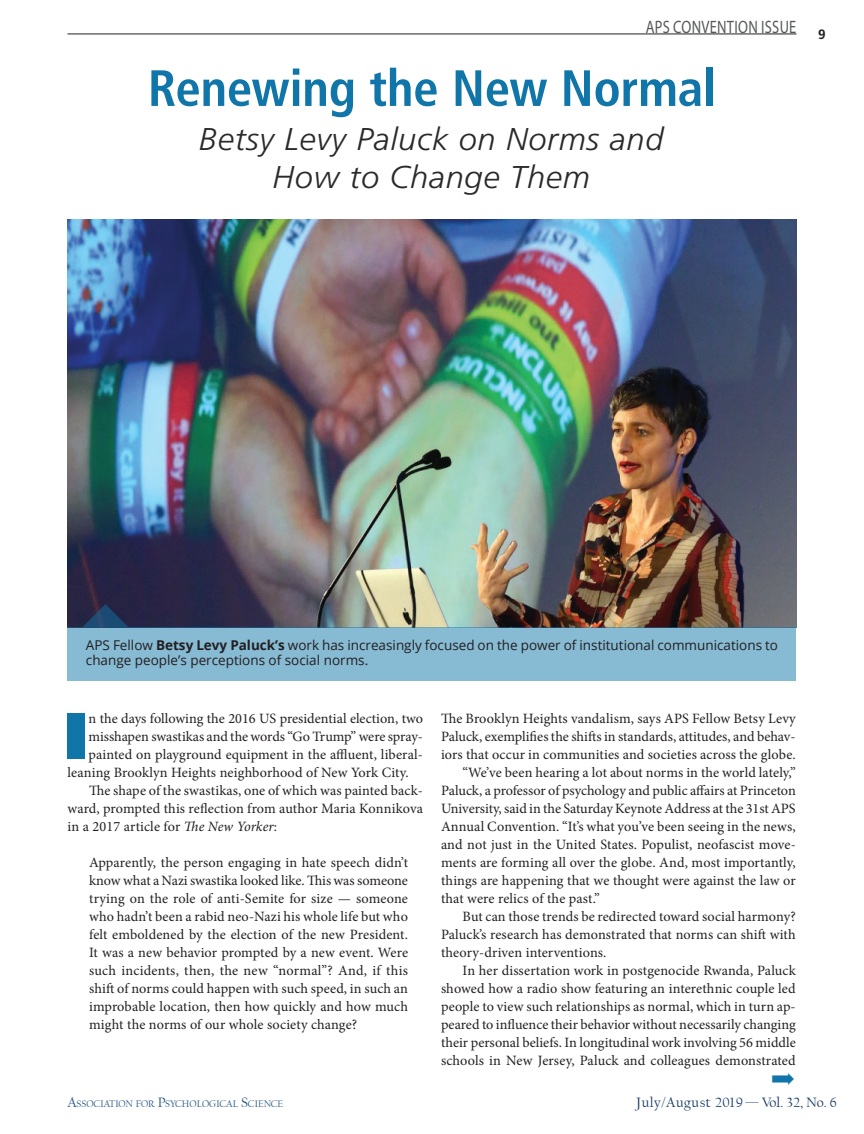
<style>
.page{position:relative;width:864px;height:1134px;background:#fff}
.page>*{position:absolute;margin:0;border:0;box-sizing:border-box;transform-origin:0 0}
.t1{font:900 65.85px "Frutiger";color:#1075a8}
.t2{font:700 condensed 51px "Frutiger";letter-spacing:-.005em;color:#1075a8}
.t3{font:italic 300 31.5px/37.5px "Frutiger";letter-spacing:.02em;color:#2b292a;text-align:center;scale:1.04 1}
.t4{font:18px "Myriad Pro";letter-spacing:.02em;color:#57585a;scale:.8 1}
.t5{font:14.25px/18px "Minion Pro";letter-spacing:.005em;color:#231f20;text-align:justify}
.t6{font:14.25px "Californian FB";letter-spacing:.04em;color:#153965}
.t7{font:13.5px/15px "Open Sans";color:#231f20}
.t8{font:700 13.5px "Frutiger";color:#231f20}
.t9{font:10.05px "Californian FB";color:#265685}
.s1{font-weight:700}
.s2{font-style:italic}
.s3{font-size:14.25px}
</style>
<div class="page">
<hr style="left:68px;top:34px;width:728px;height:1px;background:#231f20">
<img style="left:68px;top:219px;width:728px;height:408px">
<div style="left:68px;top:627px;width:728px;height:54px;background:#87bad3"></div>
<svg style="left:83px;top:604px;width:45px;height:23px"></svg>
<p class="t4" style="left:646px;top:16px;width:190px">APS CONVENTION ISSUE</p>
<h2 class="t2" style="left:148px;top:58px;width:570px">Renewing the New Normal</h2>
<h3 class="t3" style="left:199px;top:121px;width:448px">Betsy Levy Paluck on Norms and<br>How to Change Them</h3>
<p class="t8" style="left:818px;top:26px;width:9px">9</p>
<p class="t7" style="left:86px;top:637px;width:694px">APS Fellow <span class="s1">Betsy Levy Paluck’s</span> work has increasingly focused on the power of institutional communications to change people’s perceptions of social norms.</p>
<h1 class="t1" style="left:64px;top:696px;width:26px">I</h1>
<p class="t5" style="left:88px;top:710px;width:336px">n the days following the 2016 US presidential election, two</p>
<p class="t5" style="left:88px;top:728px;width:336px">misshapen swastikas and the words “Go Trump” were spray-</p>
<p class="t5" style="left:88px;top:746px;width:336px">painted on playground equipment in the affluent, liberal-</p>
<p class="t5" style="left:68px;top:764px;width:343px">leaning Brooklyn Heights neighborhood of New York City.</p>
<p class="t5" style="left:89px;top:782px;width:335px">The shape of the swastikas, one of which was painted back-</p>
<p class="t5" style="left:68px;top:800px;width:357px">ward, prompted this reflection from author Maria Konnikova</p>
<p class="t5" style="left:68px;top:818px;width:211px">in a 2017 article for <span class="s2">The New Yorker</span>:</p>
<p class="t5" style="left:89px;top:854px;width:320px">Apparently, the person engaging in hate speech didn’t know what a Nazi swastika looked like. This was someone trying on the role of anti-Semite for size — someone who hadn’t been a rabid neo-Nazi his whole life but who felt emboldened by the election of the new President.<br>It was a new behavior prompted by a new event. Were such incidents, then, the new “normal”? And, if this shift of norms could happen with such speed, in such an improbable location, then how quickly and how much might the norms of our whole society change?</p>
<p class="t5" style="left:441px;top:710px;width:356px">The Brooklyn Heights vandalism, says APS Fellow Betsy Levy</p>
<p class="t5" style="left:441px;top:728px;width:356px">Paluck, exemplifies the shifts in standards, attitudes, and behav-</p>
<p class="t5" style="left:441px;top:746px;width:356px">iors that occur in communities and societies across the globe.</p>
<p class="t5" style="left:463px;top:764px;width:335px">“We’ve been hearing a lot about norms in the world lately,”</p>
<p class="t5" style="left:441px;top:782px;width:356px">Paluck, a professor of psychology and public affairs at Princeton</p>
<p class="t5" style="left:441px;top:800px;width:356px">University, said in the Saturday Keynote Address at the 31st APS</p>
<p class="t5" style="left:441px;top:818px;width:356px">Annual Convention. “It’s what you’ve been seeing in the news,</p>
<p class="t5" style="left:441px;top:836px;width:356px">and not just in the United States. Populist, neofascist move-</p>
<p class="t5" style="left:441px;top:854px;width:356px">ments are forming all over the globe. And, most importantly,</p>
<p class="t5" style="left:441px;top:872px;width:356px">things are happening that we thought were against the law or</p>
<p class="t5" style="left:441px;top:890px;width:160px">that were relics of the past.”</p>
<p class="t5" style="left:463px;top:908px;width:335px">But can those trends be redirected toward social harmony?</p>
<p class="t5" style="left:441px;top:926px;width:356px">Paluck’s research has demonstrated that norms can shift with</p>
<p class="t5" style="left:441px;top:944px;width:167px">theory-driven interventions.</p>
<p class="t5" style="left:463px;top:962px;width:335px">In her dissertation work in postgenocide Rwanda, Paluck</p>
<p class="t5" style="left:441px;top:980px;width:356px">showed how a radio show featuring an interethnic couple led</p>
<p class="t5" style="left:441px;top:998px;width:356px">people to view such relationships as normal, which in turn ap-</p>
<p class="t5" style="left:441px;top:1016px;width:356px">peared to influence their behavior without necessarily changing</p>
<p class="t5" style="left:441px;top:1034px;width:356px">their personal beliefs. In longitudinal work involving 56 middle</p>
<p class="t5" style="left:441px;top:1052px;width:356px">schools in New Jersey, Paluck and colleagues demonstrated</p>
<p class="t9" style="left:68px;top:1098px;width:217px"><span class="s3">A</span>SSOCIATION FOR <span class="s3">P</span>SYCHOLOGICAL <span class="s3">S</span>CIENCE</p>
<p class="t6" style="left:636px;top:1094px;width:202px">July/August 2019 — Vol. 32, No. 6</p>
</div>
